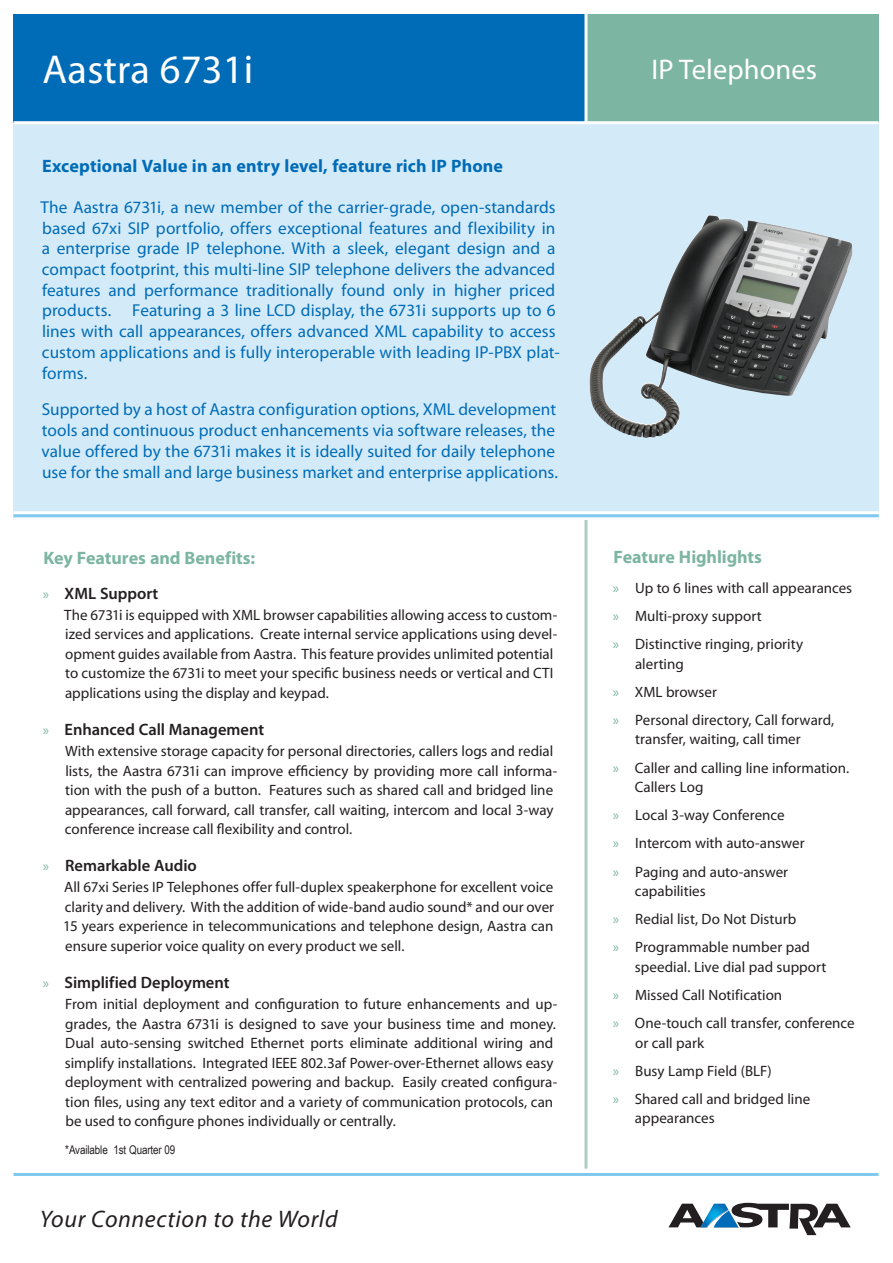
<style>
.page{position:relative;width:893px;height:1263px;background:#fff}
.page>*{position:absolute;margin:0;border:0;box-sizing:border-box;transform-origin:0 0}
.t1{font:40.5px "Myriad Pro";letter-spacing:.005em;color:#fff}
.t2{font:28.5px "Myriad";letter-spacing:.005em;color:#fff}
.t3{font:italic 24px "Myriad";letter-spacing:.025em;color:#231f20}
.t4{font:700 18px "Myriad Pro";letter-spacing:.005em;color:#006bb6}
.t5{font:700 18px "Myriad Pro";letter-spacing:-.005em;color:#7cb5a2}
.t6{font:17.25px/20.7px "Myriad Pro";letter-spacing:.005em;color:#006bb6}
.t7{font:600 16.5px "Myriad Pro";color:#231f20}
.t8{font:15px/19.5px "Myriad";color:#231f20}
.t9{font:15px/28.2px "Myriad Pro";color:#231f20}
.t10{font:12px "Arial Narrow";letter-spacing:-.01em;color:#231f20}
.s1{font-weight:400;font-size:15px;color:#7cb5a2}
.s2{color:#7cb5a2}
</style>
<div class="page">
<hr style="left:14px;top:1173px;width:865px;height:3px;background:#7fc9f0">
<svg style="left:668px;top:1203px;width:183px;height:32px"></svg>
<hr style="left:584px;top:432px;width:3px;height:737px;background:#aecec3">
<div style="left:14px;top:99px;width:865px;height:420px;background:#d3ebf9"></div>
<hr style="left:14px;top:511px;width:865px;height:3px;background:#fff">
<hr style="left:14px;top:517px;width:865px;height:3px;background:#fff">
<div style="left:14px;top:15px;width:584px;height:108px;background:#006bb6"></div>
<div style="left:587px;top:15px;width:292px;height:108px;background:#7cb5a2"></div>
<hr style="left:584px;top:14px;width:3px;height:108px;background:#fff">
<hr style="left:14px;top:121px;width:865px;height:3px;background:#fff">
<hr style="left:14px;top:514px;width:865px;height:3px;background:#7fc9f0">
<img style="left:589px;top:215px;width:264px;height:223px">
<h1 class="t1" style="left:42px;top:44px;width:212px">Aastra 6731i</h1>
<h2 class="t2" style="left:651px;top:55px;width:167px">IP Telephones</h2>
<p class="t4" style="left:42px;top:154px;width:462px">Exceptional Value in an entry level, feature rich IP Phone</p>
<p class="t6" style="left:40px;top:197px;width:521px">The Aastra 6731i, a new member of the carrier-grade, open-standards based 67xi SIP portfolio, offers exceptional features and flexibility in a enterprise grade IP telephone. With a sleek, elegant design and a compact footprint, this multi-line SIP telephone delivers the advanced features and performance traditionally found only in higher priced products. Featuring a 3 line LCD display, the 6731i supports up to 6 lines with call appearances, offers advanced XML capability to access custom applications and is fully interoperable with leading IP-PBX plat&shy;forms.</p>
<p class="t6" style="left:42px;top:399px;width:518px">Supported by a host of Aastra configuration options, XML development tools and continuous product enhancements via software releases, the value offered by the 6731i makes it is ideally suited for daily telephone use for the small and large business market and enterprise applications.</p>
<p class="t5" style="left:44px;top:547px;width:213px">Key Features and Benefits:</p>
<p class="t7" style="left:43px;top:583px;width:117px"><span class="s1">»</span> XML Support</p>
<p class="t8" style="left:64px;top:606px;width:495px">The 6731i is equipped with XML browser capabilities allowing access to custom&shy;ized services and applications. Create internal service applications using devel&shy;opment guides available from Aastra. This feature provides unlimited potential to customize the 6731i to meet your specific business needs or vertical and CTI applications using the display and keypad.</p>
<p class="t7" style="left:43px;top:719px;width:223px"><span class="s1">»</span> Enhanced Call Management</p>
<p class="t8" style="left:65px;top:742px;width:494px">With extensive storage capacity for personal directories, callers logs and redial lists, the Aastra 6731i can improve efficiency by providing more call informa&shy;tion with the push of a button. Features such as shared call and bridged line appearances, call forward, call transfer, call waiting, intercom and local 3-way conference increase call flexibility and control.</p>
<p class="t7" style="left:43px;top:855px;width:155px"><span class="s1">»</span> Remarkable Audio</p>
<p class="t8" style="left:63px;top:878px;width:492px;text-align:justify">All 67xi Series IP Telephones offer full-duplex speakerphone for excellent voice clarity and delivery. With the addition of wide-band audio sound* and our over 15 years experience in telecommunications and telephone design, Aastra can ensure superior voice quality on every product we sell.</p>
<p class="t7" style="left:43px;top:972px;width:188px"><span class="s1">»</span> Simplified Deployment</p>
<p class="t8" style="left:65px;top:995px;width:494px">From initial deployment and configuration to future enhancements and up&shy;grades, the Aastra 6731i is designed to save your business time and money.<br>Dual auto-sensing switched Ethernet ports eliminate additional wiring and simplify installations. Integrated IEEE 802.3af Power-over-Ethernet allows easy deployment with centralized powering and backup. Easily created configura&shy;tion files, using any text editor and a variety of communication protocols, can be used to configure phones individually or centrally.</p>
<p class="t10" style="left:65px;top:1143px;width:112px">*Available 1st Quarter 09</p>
<h3 class="t3" style="left:40px;top:1207px;width:299px">Your Connection to the World</h3>
<p class="t5" style="left:614px;top:545px;width:150px">Feature Highlights</p>
<p class="t9" style="left:613px;top:573px;width:241px"><span class="s2">»</span> Up to 6 lines with call appearances <span class="s2">»</span> Multi-proxy support<br><span class="s2">»</span> Distinctive ringing, priority</p>
<p class="t9" style="left:613px;top:649px;width:223px;text-indent:22px">alerting<br><span class="s2">»</span> XML browser<br><span class="s2">»</span> Personal directory, Call forward,</p>
<p class="t9" style="left:613px;top:725px;width:238px;text-indent:22px">transfer, waiting, call timer<br><span class="s2">»</span> Caller and calling line information.</p>
<p class="t9" style="left:613px;top:773px;width:193px;text-indent:22px">Callers Log<br><span class="s2">»</span> Local 3-way Conference<br><span class="s2">»</span> Intercom with auto-answer <span class="s2">»</span> Paging and auto-answer</p>
<p class="t9" style="left:613px;top:877px;width:199px;text-indent:22px">capabilities<br><span class="s2">»</span> Redial list, Do Not Disturb<br><span class="s2">»</span> Programmable number pad</p>
<p class="t9" style="left:613px;top:952px;width:243px;text-indent:22px">speedial. Live dial pad support<br><span class="s2">»</span> Missed Call Notification<br><span class="s2">»</span> One-touch call transfer, conference</p>
<p class="t9" style="left:613px;top:1028px;width:199px;text-indent:22px">or call park<br><span class="s2">»</span> Busy Lamp Field (BLF)<br><span class="s2">»</span> Shared call and bridged line</p>
<p class="t9" style="left:635px;top:1104px;width:81px">appearances</p>
</div>
